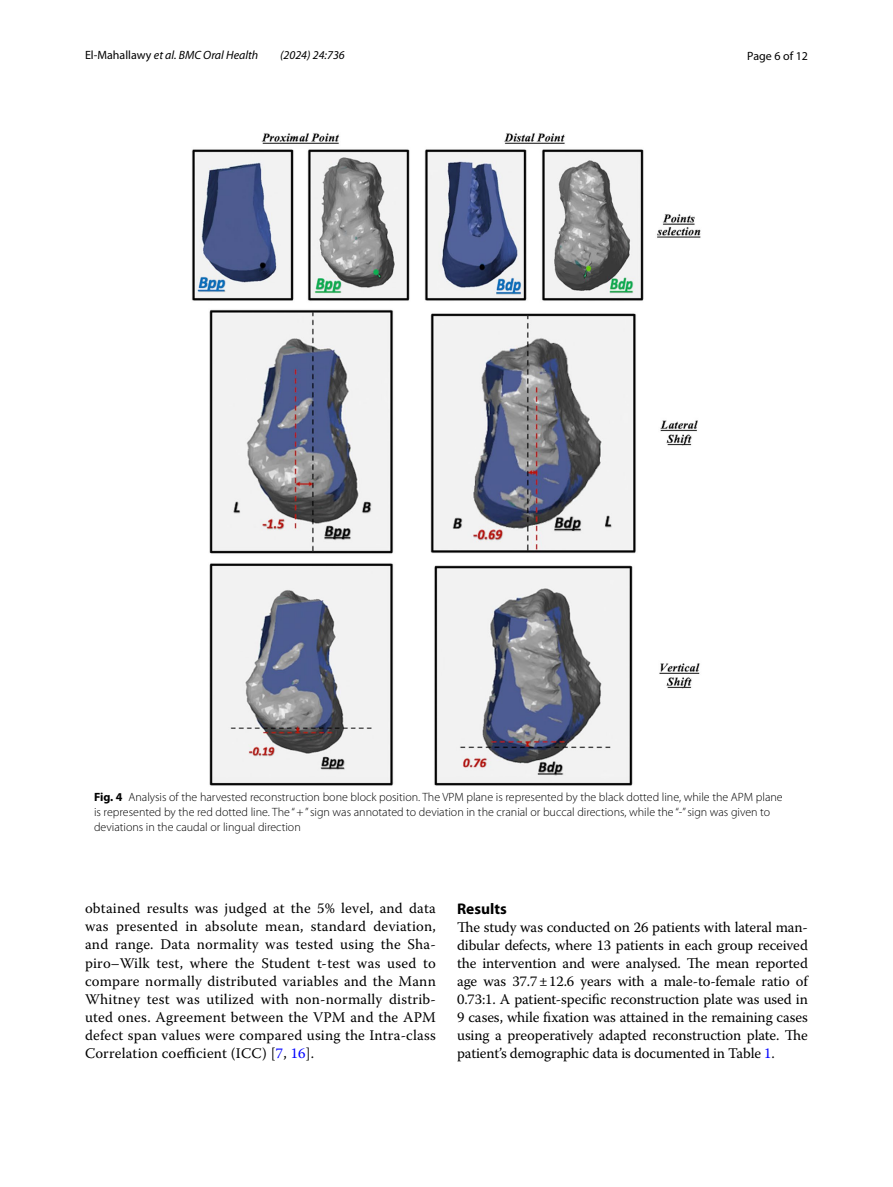
<style>
.page{position:relative;width:893px;height:1187px;background:#fff}
.page>*{position:absolute;margin:0;border:0;box-sizing:border-box;transform-origin:0 0}
.t1{font:700 15.45px "Myriad Pro";color:#000}
.t2{font:14.7px/18px "Warnock Pro";letter-spacing:.005em;color:#000;text-align:justify}
.t3{font:300 12px/15px "Myriad Pro";color:#000}
.t4{font:italic 12px "Myriad Pro";color:#000}
.t5{font:12px "Myriad Pro";color:#000}
.s1{font-style:normal}
.s2{font-weight:700}
.s3{color:#00f}
</style>
<div class="page">
<img style="left:192px;top:133px;width:509px;height:653px">
<p class="t4" style="left:85px;top:48px;width:175px"><span class="s1">El‑Mahallawy</span> et al. BMC Oral Health</p>
<p class="t4" style="left:280px;top:48px;width:66px">(2024) 24:736</p>
<p class="t5" style="left:747px;top:48px;width:62px">Page 6 of 12</p>
<p class="t3" style="left:94px;top:790px;width:690px"><span class="s2">Fig. 4</span> Analysis of the harvested reconstruction bone block position. The VPM plane is represented by the black dotted line, while the APM plane is represented by the red dotted line. The “+” sign was annotated to deviation in the cranial or buccal directions, while the “-” sign was given to deviations in the caudal or lingual direction</p>
<p class="t2" style="left:85px;top:899px;width:352px">obtained results was judged at the 5% level, and data was presented in absolute mean, standard deviation, and range. Data normality was tested using the Sha&shy;piro–Wilk test, where the Student t-test was used to compare normally distributed variables and the Mann Whitney test was utilized with non-normally distrib&shy;uted ones. Agreement between the VPM and the APM defect span values were compared using the Intra-class Correlation coefficient (ICC) [<span class="s3">7</span>, <span class="s3">16</span>].</p>
<p class="t1" style="left:457px;top:898px;width:51px">Results</p>
<p class="t2" style="left:457px;top:918px;width:352px">The study was conducted on 26 patients with lateral man&shy;dibular defects, where 13 patients in each group received the intervention and were analysed. The mean reported age was 37.7±12.6 years with a male-to-female ratio of 0.73:1. A patient-specific reconstruction plate was used in 9 cases, while fixation was attained in the remaining cases using a preoperatively adapted reconstruction plate. The patient’s demographic data is documented in Table <span class="s3">1</span>.</p>
</div>
